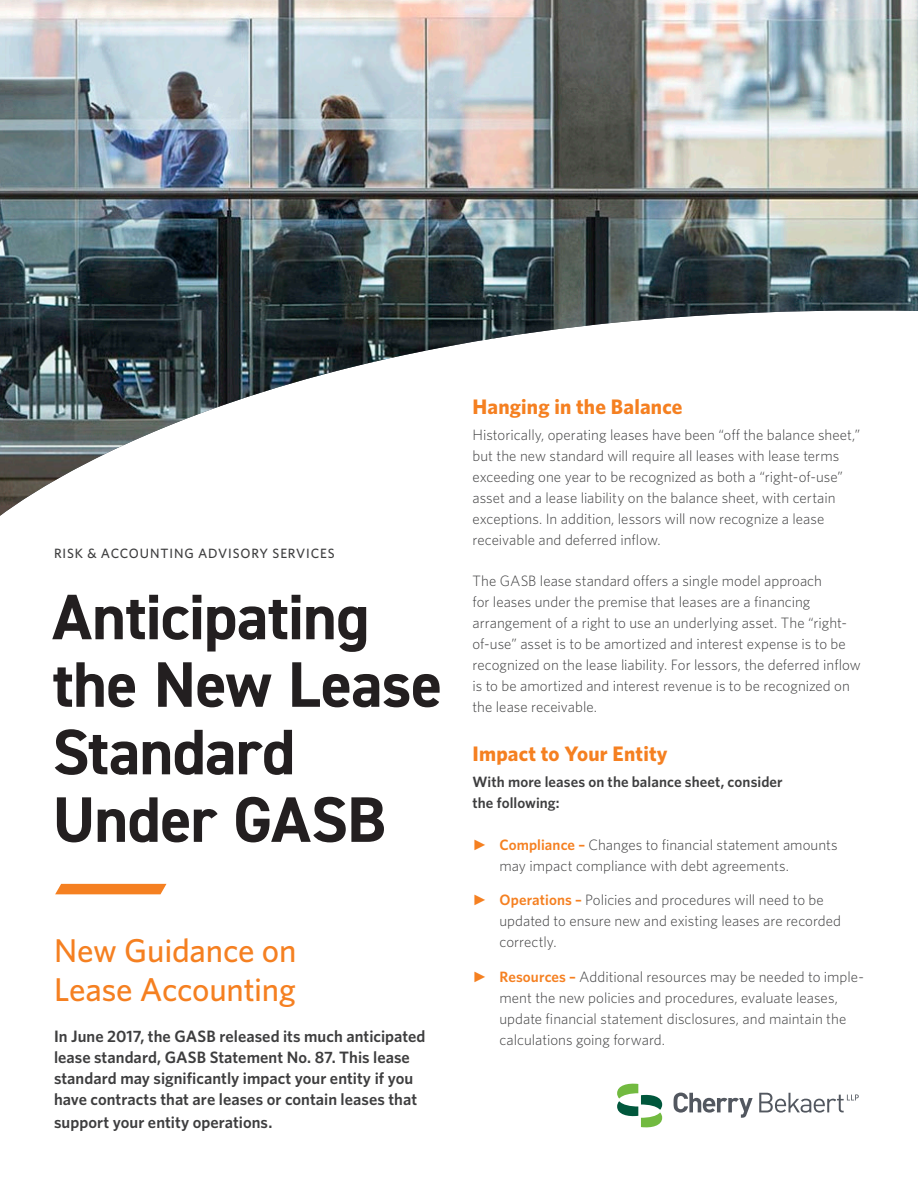
<style>
.page{position:relative;width:918px;height:1188px;background:#fff}
.page>*{position:absolute;margin:0;border:0;box-sizing:border-box;transform-origin:0 0}
.t1{font:700 64.5px/67.5px "DIN2014";letter-spacing:-.01em;color:#231f20}
.t2{font:500 33px/39px "Whitney";letter-spacing:-.005em;color:#f58021}
.t3{font:700 21px "Whitney";letter-spacing:.01em;color:#f58021}
.t4{font:600 16.5px/21px "Whitney";color:#3e3e3f}
.t5{font:300 15px/21px "Whitney";color:#3e3e3f}
.t6{font:600 15px/21px "Whitney";letter-spacing:.005em;color:#3e3e3f}
.t7{font:500 13.5px "Whitney";letter-spacing:.06em;color:#3e3e3f}
.s1{font-family:"Arial";font-weight:900;color:#f58021}
.s2{font-weight:600;color:#f58021}
</style>
<div class="page">
<img style="left:0;top:0;width:918px;height:515px">
<svg style="left:55px;top:884px;width:111px;height:10px"></svg>
<svg style="left:674px;top:1093px;width:79px;height:25px"></svg>
<svg style="left:617px;top:1083px;width:45px;height:45px"></svg>
<svg style="left:759px;top:1093px;width:100px;height:20px"></svg>
<p class="t7" style="left:54px;top:544px;width:282px">RISK &amp; ACCOUNTING ADVISORY SERVICES</p>
<h1 class="t1" style="left:52px;top:583px;width:391px">Anticipating the New Lease<br>Standard<br>Under GASB</h1>
<h2 class="t2" style="left:54px;top:930px;width:244px">New Guidance on<br>Lease Accounting</h2>
<p class="t4" style="left:54px;top:1026px;width:373px">In June 2017, the GASB released its much anticipated lease standard, GASB Statement No. 87. This lease standard may significantly impact your entity if you have contracts that are leases or contain leases that</p>
<p class="t4" style="left:54px;top:1111px;width:220px">support your entity operations.</p>
<h3 class="t3" style="left:472px;top:392px;width:212px">Hanging in the Balance</h3>
<p class="t5" style="left:472px;top:424px;width:389px">Historically, operating leases have been “off the balance sheet,” but the new standard will require all leases with lease terms exceeding one year to be recognized as both a “right-of-use” asset and a lease liability on the balance sheet, with certain exceptions. In addition, lessors will now recognize a lease receivable and deferred inflow.</p>
<p class="t5" style="left:472px;top:570px;width:390px">The GASB lease standard offers a single model approach<br>for leases under the premise that leases are a financing arrangement of a right to use an underlying asset. The “right&shy;of-use” asset is to be amortized and interest expense is to be recognized on the lease liability. For lessors, the deferred inflow is to be amortized and interest revenue is to be recognized on the lease receivable.</p>
<h3 class="t3" style="left:472px;top:740px;width:197px">Impact to Your Entity</h3>
<p class="t6" style="left:472px;top:771px;width:312px">With more leases on the balance sheet, consider the following:</p>
<p class="t5" style="left:500px;top:833px;width:340px;text-indent:-27px"><span class="s1">►</span> <span class="s2">Compliance –</span> Changes to financial statement amounts may impact compliance with debt agreements.</p>
<p class="t5" style="left:500px;top:889px;width:343px;text-indent:-27px"><span class="s1">►</span> <span class="s2">Operations –</span> Policies and procedures will need to be updated to ensure new and existing leases are recorded correctly.</p>
<p class="t5" style="left:500px;top:965px;width:366px;text-indent:-27px"><span class="s1">►</span> <span class="s2">Resources –</span> Additional resources may be needed to imple&shy;ment the new policies and procedures, evaluate leases, update financial statement disclosures, and maintain the calculations going forward.</p>
</div>
